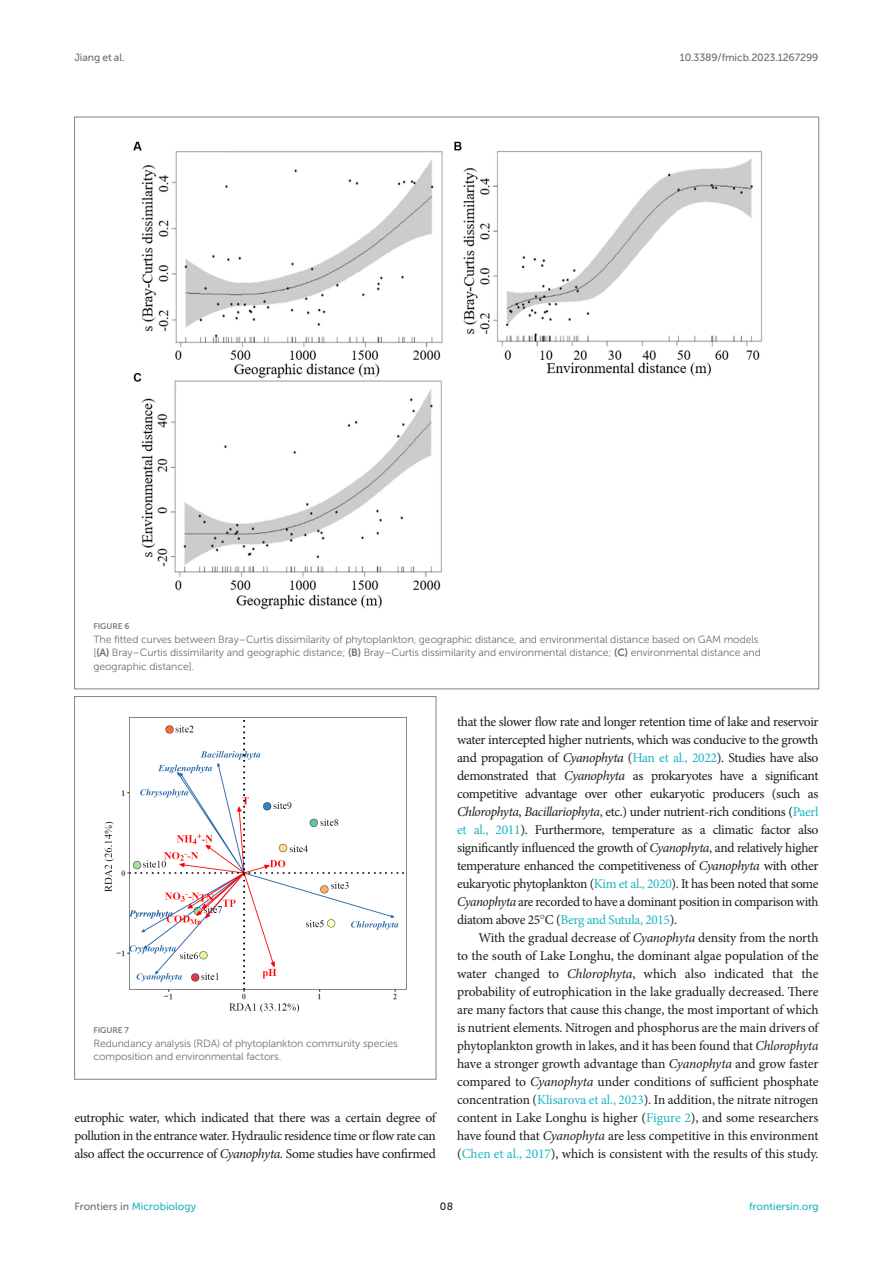
<style>
.page{position:relative;width:893px;height:1263px;background:#fff}
.page>*{position:absolute;margin:0;border:0;box-sizing:border-box;transform-origin:0 0}
.TEXT_FLUSH{font:13.5px/18px "Minion Pro";letter-spacing:-.025em;color:#1b1c1b;text-align:justify}
.TEXT{font:13.5px/18px "Minion Pro";letter-spacing:-.005em;color:#1b1c1b;text-align:justify}
.FIG_LEG{font:10.5px/13.5px "Museo Sans 300";letter-spacing:-.01em;color:#706f70}
.t1{font:10.5px "Museo Sans 500";color:#1db5c3}
.t2{font:10.5px "Museo Sans 500";letter-spacing:-.015em;color:#706f70}
.t3{font:10.5px "Museo Sans 500";color:#1b1c1b}
.FIG_HD{font:8.25px "Museo Sans 700";letter-spacing:-.01em;color:#7e7f7f}
.s1{font-family:"Museo Sans 700"}
.s2{font-style:italic}
.s3{color:#1db5c3}
.s4{font-family:"STIX"}
.s5{color:#706f70}
</style>
<div class="page">
<img style="left:133px;top:141px;width:630px;height:468px">
<img style="left:104px;top:717px;width:303px;height:296px">
<div style="left:74px;top:696px;width:362px;height:383px;border:1px solid #808285"></div>
<p class="t2" style="left:74px;top:51px;width:52px">Jiang et al.</p>
<p class="t2" style="left:680px;top:51px;width:140px">10.3389/fmicb.2023.1267299</p>
<p class="FIG_HD" style="left:94px;top:622px;width:37px">FIGURE 6</p>
<p class="FIG_LEG" style="left:94px;top:633px;width:669px">The fitted curves between Bray–Curtis dissimilarity of phytoplankton, geographic distance, and environmental distance based on GAM models [<span class="s1">(A)</span> Bray–Curtis dissimilarity and geographic distance; <span class="s1">(B)</span> Bray–Curtis dissimilarity and environmental distance; <span class="s1">(C)</span> environmental distance and geographic distance].</p>
<p class="FIG_HD" style="left:94px;top:1026px;width:37px">FIGURE 7</p>
<p class="FIG_LEG" style="left:94px;top:1036px;width:306px">Redundancy analysis (RDA) of phytoplankton community species composition and environmental factors.</p>
<p class="TEXT_FLUSH" style="left:74px;top:1109px;width:363px">eutrophic water, which indicated that there was a certain degree of pollution in the entrance water. Hydraulic residence time or flow rate can also affect the occurrence of <span class="s2">Cyanophyta</span>. Some studies have confirmed</p>
<p class="TEXT_FLUSH" style="left:457px;top:713px;width:363px">that the slower flow rate and longer retention time of lake and reservoir water intercepted higher nutrients, which was conducive to the growth and propagation of <span class="s2">Cyanophyta</span> (<span class="s3">Han et al., 2022</span>). Studies have also demonstrated that <span class="s2">Cyanophyta</span> as prokaryotes have a significant competitive advantage over other eukaryotic producers (such as <span class="s2">Chlorophyta</span>, <span class="s2">Bacillariophyta</span>, etc.) under nutrient-rich conditions (<span class="s3">Paerl et al., 2011</span>). Furthermore, temperature as a climatic factor also significantly influenced the growth of <span class="s2">Cyanophyta</span>, and relatively higher temperature enhanced the competitiveness of <span class="s2">Cyanophyta</span> with other eukaryotic phytoplankton (<span class="s3">Kim et al., 2020</span>). It has been noted that some <span class="s2">Cyanophyta</span> are recorded to have a dominant position in comparison with diatom above 25<span class="s4">°</span>C (<span class="s3">Berg and Sutula, 2015</span>).</p>
<p class="TEXT" style="left:457px;top:929px;width:363px;text-indent:21px">With the gradual decrease of <span class="s2">Cyanophyta</span> density from the north to the south of Lake Longhu, the dominant algae population of the water changed to <span class="s2">Chlorophyta</span>, which also indicated that the probability of eutrophication in the lake gradually decreased. There are many factors that cause this change, the most important of which is nutrient elements. Nitrogen and phosphorus are the main drivers of phytoplankton growth in lakes, and it has been found that <span class="s2">Chlorophyta </span>have a stronger growth advantage than <span class="s2">Cyanophyta</span> and grow faster compared to <span class="s2">Cyanophyta</span> under conditions of sufficient phosphate concentration (<span class="s3">Klisarova et al., 2023</span>). In addition, the nitrate nitrogen content in Lake Longhu is higher (<span class="s3">Figure 2</span>), and some researchers have found that <span class="s2">Cyanophyta</span> are less competitive in this environment (<span class="s3">Chen et al., 2017</span>), which is consistent with the results of this study.</p>
<p class="t1" style="left:74px;top:1200px;width:123px"><span class="s5">Frontiers in</span> Microbiology</p>
<p class="t3" style="left:440px;top:1200px;width:15px">08</p>
<p class="t1" style="left:749px;top:1200px;width:71px">frontiersin.org</p>
</div>
